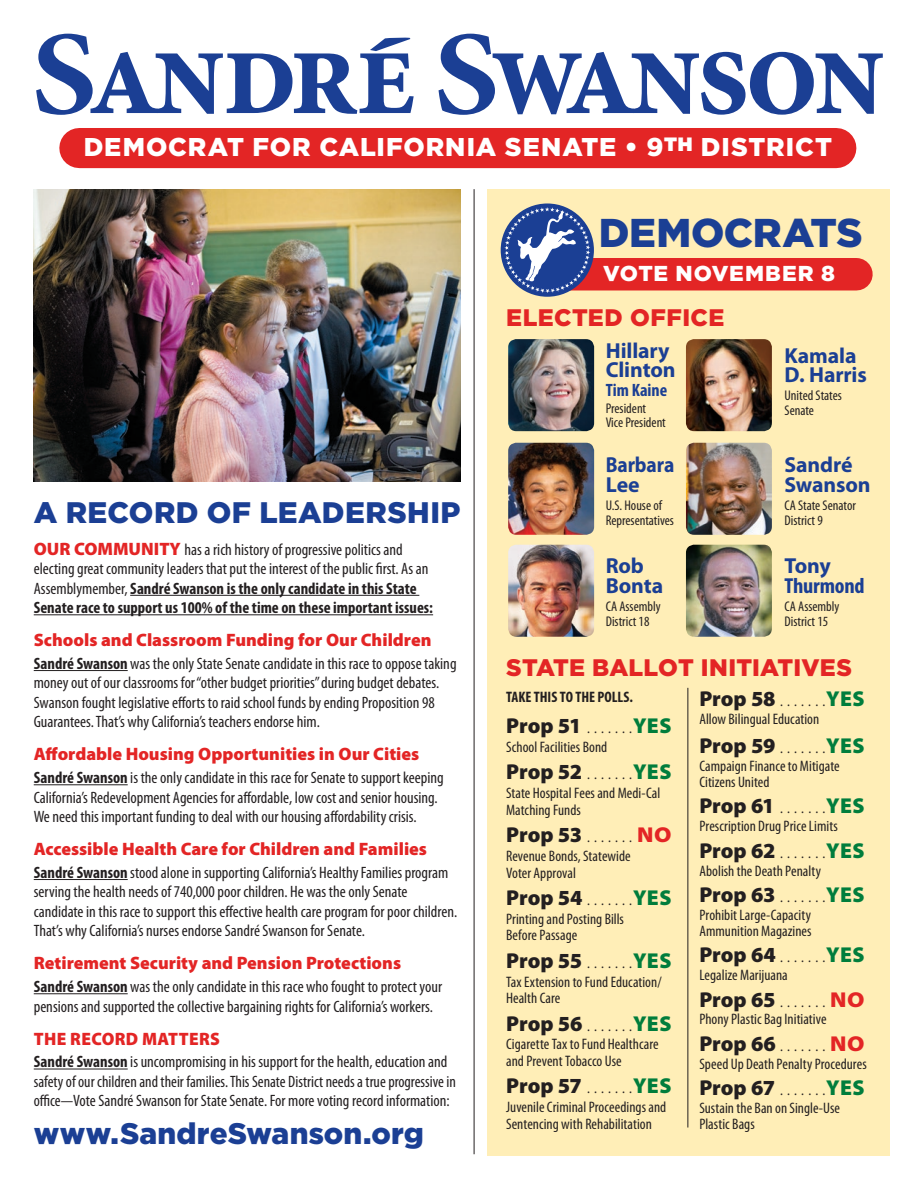
<style>
.page{position:relative;width:918px;height:1188px;background:#fff}
.page>*{position:absolute;margin:0;border:0;box-sizing:border-box;transform-origin:0 0}
.t1{font:700 125.4px "Minion Pro";letter-spacing:-.05em;color:#1b3f94;scale:.95 1}
.t2{font:900 40.2px "Gotham";letter-spacing:-.01em;color:#1b3f94}
.t3{font:900 29.7px "Gotham";letter-spacing:.01em;color:#1b3f94}
.t4{font:900 25.8px "Gotham";letter-spacing:.035em;color:#fff}
.t5{font:900 23.85px "Gotham";letter-spacing:.01em;color:#e32525}
.t6{font:700 21.75px/20.2px "Myriad Pro";letter-spacing:-.005em;color:#1b3f94}
.t7{font:700 21.75px/20.2px "Myriad Pro";letter-spacing:-.005em;color:#1b3f94;scale:.9 1}
.t8{font:700 condensed 21.75px "Myriad Pro";letter-spacing:-.01em;color:#1b3f94;scale:1.04 1}
.t9{font:300 condensed 21.6px "Myriad Pro";color:#231f20}
.t10{font:900 21.6px "Gotham";letter-spacing:.035em;color:#fff}
.t11{font:900 18px "Myriad Pro";color:#e32525}
.t12{font:900 18px "Myriad Pro";letter-spacing:.02em;color:#e32525}
.t13{font:700 condensed 17.85px "Myriad Pro";color:#1b3f94}
.t14{font:condensed 16.5px/19.5px "Myriad Pro";color:#231f20}
.t15{font:condensed 15.15px/16.6px "Myriad Pro";color:#231f20}
.t16{font:700 condensed 15.15px "Myriad Pro";letter-spacing:-.005em;color:#231f20}
.t17{font:condensed 14.1px/14.9px "Myriad Pro";color:#231f20}
.s1{font-size:119.4px}
.s2{font-weight:900;font-stretch:normal;font-size:18px;color:#e32525}
.s3{font-weight:700}
.s4{font-weight:900;font-stretch:normal}
.s5{font-weight:900;font-stretch:normal;color:#007d3c}
.s6{font-weight:900;font-stretch:semi-expanded;color:#e32525}
</style>
<div class="page">
<div style="left:487px;top:189px;width:402px;height:967px;background:#ffeeb7"></div>
<img style="left:508px;top:443px;width:86px;height:92px">
<img style="left:508px;top:339px;width:86px;height:92px">
<img style="left:686px;top:339px;width:86px;height:92px">
<img style="left:686px;top:443px;width:86px;height:92px">
<img style="left:508px;top:545px;width:86px;height:92px">
<img style="left:686px;top:545px;width:86px;height:92px">
<div style="left:560px;top:258px;width:296px;height:32px;background:#e32525"></div>
<div style="left:501px;top:203px;width:93px;height:94px;background:#1b3f94;border-radius:50%"></div>
<svg style="left:504px;top:207px;width:86px;height:86px"></svg>
<svg style="left:370px;top:37px;width:40px;height:14px"></svg>
<div style="left:79px;top:128px;width:757px;height:40px;background:#e32525"></div>
<img style="left:34px;top:189px;width:427px;height:293px">
<hr style="left:130px;top:595px;width:289px;height:1px;background:#231f20">
<hr style="left:34px;top:614px;width:399px;height:1px;background:#231f20">
<hr style="left:34px;top:670px;width:94px;height:1px;background:#231f20">
<hr style="left:34px;top:784px;width:94px;height:1px;background:#231f20">
<hr style="left:34px;top:879px;width:94px;height:1px;background:#231f20">
<hr style="left:34px;top:993px;width:94px;height:1px;background:#231f20">
<hr style="left:34px;top:1069px;width:94px;height:1px;background:#231f20">
<hr style="left:688px;top:688px;width:1px;height:440px;background:#231f20">
<hr style="left:474px;top:189px;width:1px;height:965px;background:#231f20">
<h1 class="t1" style="left:31px;top:-2px;width:900px"><span class="s1">S</span>ANDRE <span class="s1">S</span>WANSON</h1>
<h3 class="t4" style="left:84px;top:132px;width:750px">DEMOCRAT FOR CALIFORNIA SENATE • 9<sup>TH</sup> DISTRICT</h3>
<h2 class="t2" style="left:599px;top:209px;width:266px">DEMOCRATS</h2>
<h3 class="t10" style="left:603px;top:261px;width:233px">VOTE NOVEMBER 8</h3>
<h3 class="t3" style="left:34px;top:495px;width:428px">A RECORD OF LEADERSHIP</h3>
<p class="t14" style="left:34px;top:539px;width:401px"><span class="s2">OUR COMMUNITY</span> has a rich history of progressive politics and electing great community leaders that put the interest of the public first. As an Assemblymember, <span class="s3">Sandré Swanson is the only candidate in this State Senate race to support us 100% of the time on these important issues:</span></p>
<p class="t11" style="left:34px;top:628px;width:399px">Schools and Classroom Funding for Our Children</p>
<p class="t14" style="left:34px;top:654px;width:424px"><span class="s3">Sandré Swanson</span> was the only State Senate candidate in this race to oppose taking money out of our classrooms for “other budget priorities” during budget debates.<br>Swanson fought legislative efforts to raid school funds by ending Proposition 98<br>Guarantees. That’s why California’s teachers endorse him.</p>
<p class="t11" style="left:34px;top:742px;width:387px">Affordable Housing Opportunities in Our Cities</p>
<p class="t14" style="left:34px;top:768px;width:411px"><span class="s3">Sandré Swanson</span> is the only candidate in this race for Senate to support keeping<br>California’s Redevelopment Agencies for affordable, low cost and senior housing.<br>We need this important funding to deal with our housing affordability crisis.</p>
<p class="t11" style="left:34px;top:837px;width:395px">Accessible Health Care for Children and Families</p>
<p class="t14" style="left:34px;top:862px;width:425px"><span class="s3">Sandré Swanson</span> stood alone in supporting California’s Healthy Families program serving the health needs of 740,000 poor children. He was the only Senate candidate in this race to support this effective health care program for poor children.<br>That’s why California’s nurses endorse Sandré Swanson for Senate.</p>
<p class="t11" style="left:34px;top:951px;width:369px">Retirement Security and Pension Protections</p>
<p class="t14" style="left:34px;top:977px;width:410px"><span class="s3">Sandré Swanson</span> was the only candidate in this race who fought to protect your pensions and supported the collective bargaining rights for California’s workers.</p>
<p class="t12" style="left:34px;top:1027px;width:188px">THE RECORD MATTERS</p>
<p class="t14" style="left:34px;top:1052px;width:424px"><span class="s3">Sandré Swanson</span> is uncompromising in his support for the health, education and safety of our children and their families. This Senate District needs a true progressive in office—Vote Sandré Swanson for State Senate. For more voting record information:</p>
<h3 class="t3" style="left:34px;top:1116px;width:392px">www.SandreSwanson.org</h3>
<h3 class="t5" style="left:506px;top:304px;width:220px">ELECTED OFFICE</h3>
<h3 class="t6" style="left:606px;top:340px;width:72px;line-height:19.4px">Hillary<br>Clinton</h3>
<p class="t13" style="left:606px;top:379px;width:63px">Tim Kaine</p>
<p class="t17" style="left:606px;top:401px;width:62px;line-height:14.1px">President<br>Vice President</p>
<h3 class="t7" style="left:606px;top:453px;width:78px">Barbara<br>Lee</h3>
<p class="t17" style="left:606px;top:498px;width:70px">U.S. House of<br>Representatives</p>
<h3 class="t6" style="left:606px;top:555px;width:59px">Rob<br>Bonta</h3>
<p class="t17" style="left:606px;top:599px;width:56px">CA Assembly<br>District 18</p>
<h3 class="t6" style="left:785px;top:345px;width:84px;line-height:18.8px">Kamala<br>D. Harris</h3>
<p class="t17" style="left:785px;top:388px;width:59px">United States<br>Senate</p>
<h3 class="t6" style="left:785px;top:453px;width:88px">Sandré<br>Swanson</h3>
<p class="t17" style="left:785px;top:498px;width:73px">CA State Senator<br>District 9</p>
<h3 class="t6" style="left:785px;top:555px;width:48px">Tony</h3>
<h3 class="t8" style="left:785px;top:572px;width:79px">Thurmond</h3>
<p class="t17" style="left:785px;top:599px;width:56px">CA Assembly<br>District 15</p>
<h3 class="t5" style="left:506px;top:654px;width:347px">STATE BALLOT INITIATIVES</h3>
<p class="t16" style="left:506px;top:687px;width:128px">TAKE THIS TO THE POLLS.</p>
<h3 class="t9" style="left:506px;top:713px;width:167px"><span class="s4">Prop 51</span> .......<span class="s5">YES</span></h3>
<p class="t15" style="left:506px;top:738px;width:103px">School Facilities Bond</p>
<h3 class="t9" style="left:506px;top:759px;width:167px"><span class="s4">Prop 52</span> .......<span class="s5">YES</span></h3>
<p class="t15" style="left:506px;top:785px;width:156px">State Hospital Fees and Medi-Cal<br>Matching Funds</p>
<h3 class="t9" style="left:506px;top:822px;width:167px"><span class="s4">Prop 53</span>.......<span class="s6">NO</span></h3>
<p class="t15" style="left:506px;top:847px;width:126px">Revenue Bonds, Statewide<br>Voter Approval</p>
<h3 class="t9" style="left:506px;top:885px;width:167px"><span class="s4">Prop 54</span>.......<span class="s5">YES</span></h3>
<p class="t15" style="left:506px;top:910px;width:119px">Printing and Posting Bills<br>Before Passage</p>
<h3 class="t9" style="left:506px;top:948px;width:167px"><span class="s4">Prop 55</span> .......<span class="s5">YES</span></h3>
<p class="t15" style="left:506px;top:973px;width:157px">Tax Extension to Fund Education/<br>Health Care</p>
<h3 class="t9" style="left:506px;top:1011px;width:167px"><span class="s4">Prop 56</span>.......<span class="s5">YES</span></h3>
<p class="t15" style="left:506px;top:1036px;width:154px">Cigarette Tax to Fund Healthcare and Prevent Tobacco Use</p>
<h3 class="t9" style="left:506px;top:1074px;width:167px"><span class="s4">Prop 57</span> .......<span class="s5">YES</span></h3>
<p class="t15" style="left:506px;top:1099px;width:162px">Juvenile Criminal Proceedings and<br>Sentencing with Rehabilitation</p>
<h3 class="t9" style="left:699px;top:687px;width:167px"><span class="s4">Prop 58</span>.......<span class="s5">YES</span></h3>
<p class="t15" style="left:699px;top:711px;width:121px">Allow Bilingual Education</p>
<h3 class="t9" style="left:699px;top:733px;width:167px"><span class="s4">Prop 59</span> .......<span class="s5">YES</span></h3>
<p class="t15" style="left:699px;top:758px;width:142px;line-height:15.8px">Campaign Finance to Mitigate<br>Citizens United</p>
<h3 class="t9" style="left:699px;top:793px;width:167px"><span class="s4">Prop 61</span> .......<span class="s5">YES</span></h3>
<p class="t15" style="left:699px;top:818px;width:140px">Prescription Drug Price Limits</p>
<h3 class="t9" style="left:699px;top:838px;width:167px"><span class="s4">Prop 62</span>.......<span class="s5">YES</span></h3>
<p class="t15" style="left:699px;top:862px;width:123px">Abolish the Death Penalty</p>
<h3 class="t9" style="left:699px;top:882px;width:167px"><span class="s4">Prop 63</span> .......<span class="s5">YES</span></h3>
<p class="t15" style="left:699px;top:907px;width:114px;line-height:15.8px">Prohibit Large-Capacity<br>Ammunition Magazines</p>
<h3 class="t9" style="left:699px;top:942px;width:167px"><span class="s4">Prop 64</span>.......<span class="s5">YES</span></h3>
<p class="t15" style="left:699px;top:967px;width:90px">Legalize Marijuana</p>
<h3 class="t9" style="left:699px;top:987px;width:167px"><span class="s4">Prop 65</span>.......<span class="s6">NO</span></h3>
<p class="t15" style="left:699px;top:1011px;width:129px">Phony Plastic Bag Initiative</p>
<h3 class="t9" style="left:699px;top:1031px;width:167px"><span class="s4">Prop 66</span>.......<span class="s6">NO</span></h3>
<p class="t15" style="left:699px;top:1055px;width:169px">Speed Up Death Penalty Procedures</p>
<h3 class="t9" style="left:699px;top:1075px;width:167px"><span class="s4">Prop 67</span> .......<span class="s5">YES</span></h3>
<p class="t15" style="left:699px;top:1100px;width:142px;line-height:15.8px">Sustain the Ban on Single-Use<br>Plastic Bags</p>
</div>
